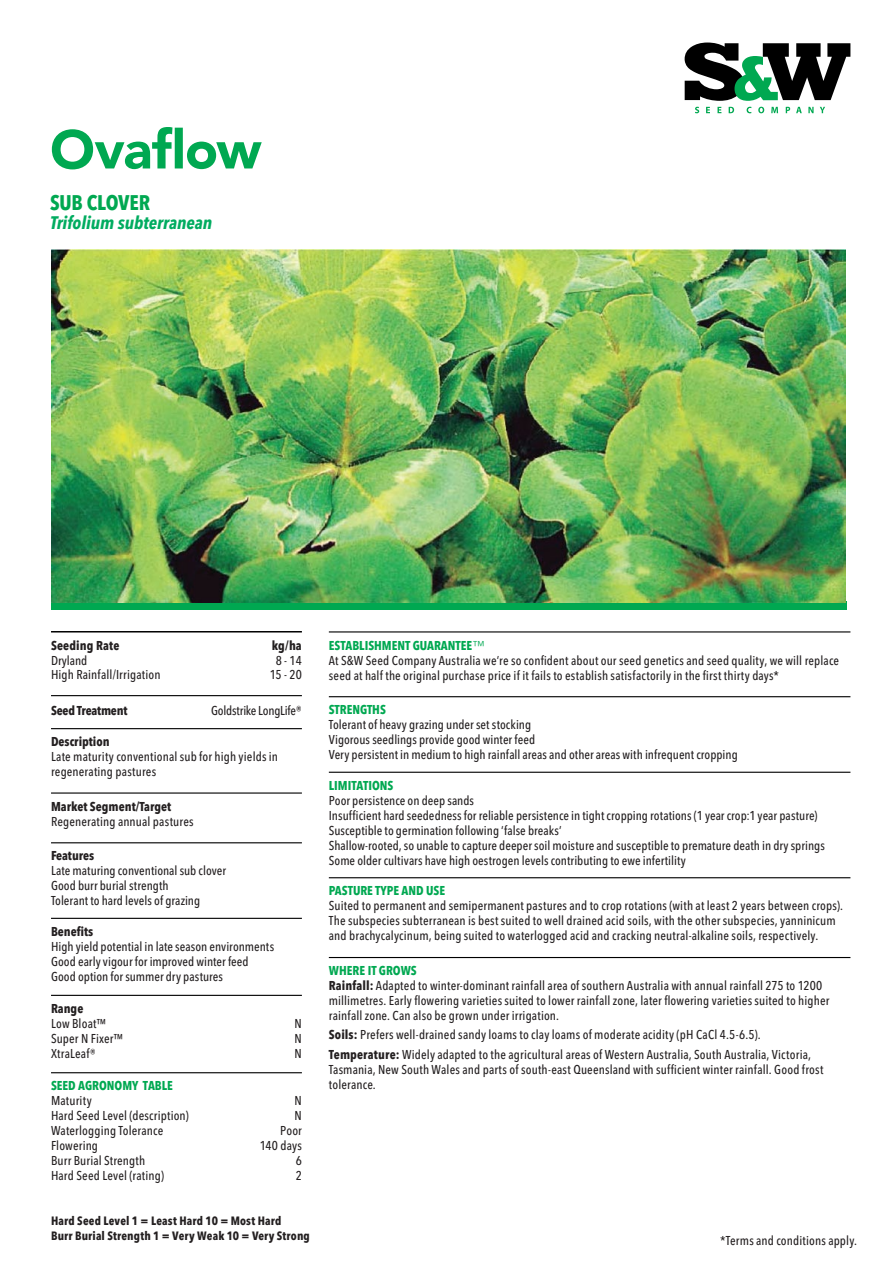
<style>
.page{position:relative;width:893px;height:1263px;background:#fff}
.page>*{position:absolute;margin:0;border:0;box-sizing:border-box;transform-origin:0 0}
.t1{font:900 54px "Avenir LT Pro";letter-spacing:-.015em;color:#00a851}
.t2{font:700 condensed 21px "Avenir Next LT Pro";letter-spacing:-.01em;color:#00a851}
.t3{font:italic 700 condensed 18px "Avenir Next LT Pro";letter-spacing:-.005em;color:#00ac60}
.t4{font:500 condensed 12.75px/15px "Avenir Next LT Pro";letter-spacing:.01em;color:#231f20}
.t5{font:700 condensed 12.75px "Avenir Next LT Pro";color:#231f20}
.t6{font:700 condensed 12.75px "Avenir Next LT Pro";color:#00a851}
.t7{font:500 condensed 12.75px "Avenir Next LT Pro";letter-spacing:-.015em;color:#231f20}
.t8{font:700 condensed 12.75px "Avenir Next LT Pro";letter-spacing:-.02em;color:#231f20}
.t9{font:700 condensed 12px/15px "Avenir Next LT Pro";letter-spacing:.015em;color:#231f20}
.s1{font-weight:700;color:#00a851}
.s2{font-family:"Avenir LT Pro";font-weight:300;font-stretch:normal;color:#00a851}
.s3{font-weight:700}
</style>
<div class="page">
<svg style="left:685px;top:43px;width:165px;height:58px"></svg>
<svg style="left:695px;top:107px;width:4px;height:6px"></svg>
<svg style="left:706px;top:107px;width:4px;height:6px"></svg>
<svg style="left:717px;top:107px;width:4px;height:6px"></svg>
<svg style="left:729px;top:107px;width:5px;height:6px"></svg>
<svg style="left:747px;top:107px;width:4px;height:6px"></svg>
<svg style="left:758px;top:107px;width:6px;height:6px"></svg>
<svg style="left:771px;top:107px;width:7px;height:6px"></svg>
<svg style="left:786px;top:107px;width:4px;height:6px"></svg>
<svg style="left:796px;top:107px;width:6px;height:6px"></svg>
<svg style="left:808px;top:107px;width:6px;height:6px"></svg>
<svg style="left:820px;top:107px;width:5px;height:6px"></svg>
<hr style="left:51px;top:631px;width:251px;height:1px;background:#000">
<hr style="left:51px;top:695px;width:251px;height:1px;background:#000">
<hr style="left:51px;top:728px;width:251px;height:1px;background:#000">
<hr style="left:51px;top:792px;width:251px;height:2px;background:#000">
<hr style="left:51px;top:842px;width:251px;height:1px;background:#000">
<hr style="left:51px;top:918px;width:251px;height:1px;background:#000">
<hr style="left:51px;top:995px;width:251px;height:1px;background:#000">
<hr style="left:329px;top:631px;width:521px;height:1px;background:#000">
<hr style="left:329px;top:696px;width:521px;height:1px;background:#000">
<hr style="left:329px;top:772px;width:521px;height:1px;background:#000">
<hr style="left:329px;top:877px;width:521px;height:1px;background:#000">
<hr style="left:329px;top:957px;width:521px;height:1px;background:#000">
<hr style="left:51px;top:1072px;width:251px;height:1px;background:#000">
<div style="left:51px;top:602px;width:795px;height:8px;background:#00a851"></div>
<img style="left:52px;top:249px;width:793px;height:353px">
<h1 class="t1" style="left:50px;top:117px;width:213px">Ovaflow</h1>
<h2 class="t2" style="left:50px;top:190px;width:102px">SUB CLOVER</h2>
<h3 class="t3" style="left:50px;top:212px;width:164px">Trifolium subterranean</h3>
<p class="t5" style="left:51px;top:637px;width:70px">Seeding Rate</p>
<p class="t5" style="left:272px;top:637px;width:32px">kg/ha</p>
<p class="t4" style="left:51px;top:652px;width:38px">Dryland</p>
<p class="t4" style="left:276px;top:652px;width:28px">8 - 14</p>
<p class="t4" style="left:51px;top:667px;width:111px">High Rainfall/Irrigation</p>
<p class="t4" style="left:270px;top:667px;width:33px">15 - 20</p>
<p class="t8" style="left:51px;top:703px;width:78px">Seed Treatment</p>
<p class="t7" style="left:211px;top:703px;width:92px">Goldstrike LongLife®</p>
<p class="t5" style="left:51px;top:733px;width:60px">Description</p>
<p class="t4" style="left:51px;top:749px;width:229px">Late maturity conventional sub for high yields in regenerating pastures</p>
<p class="t5" style="left:51px;top:798px;width:122px">Market Segment/Target</p>
<p class="t4" style="left:51px;top:814px;width:144px">Regenerating annual pastures</p>
<p class="t5" style="left:51px;top:848px;width:45px">Features</p>
<p class="t4" style="left:51px;top:863px;width:177px">Late maturing conventional sub clover<br>Good burr burial strength<br>Tolerant to hard levels of grazing</p>
<p class="t5" style="left:51px;top:923px;width:44px">Benefits</p>
<p class="t4" style="left:51px;top:939px;width:225px">High yield potential in late season environments<br>Good early vigour for improved winter feed<br>Good option for summer dry pastures</p>
<p class="t5" style="left:51px;top:1000px;width:34px">Range</p>
<p class="t4" style="left:51px;top:1016px;width:57px">Low Bloat™</p>
<p class="t4" style="left:295px;top:1016px;width:9px">N</p>
<p class="t4" style="left:51px;top:1031px;width:74px">Super N Fixer™</p>
<p class="t4" style="left:295px;top:1031px;width:9px">N</p>
<p class="t4" style="left:51px;top:1046px;width:46px">XtraLeaf®</p>
<p class="t4" style="left:295px;top:1046px;width:9px">N</p>
<p class="t4" style="left:329px;top:637px;width:512px"><span class="s1">ESTABLISHMENT GUARANTEE</span><span class="s2">™<br></span>At S&amp;W Seed Company Australia we’re so confident about our seed genetics and seed quality, we will replace seed at half the original purchase price if it fails to establish satisfactorily in the first thirty days*</p>
<p class="t6" style="left:329px;top:702px;width:59px">STRENGTHS</p>
<p class="t4" style="left:329px;top:717px;width:410px">Tolerant of heavy grazing under set stocking<br>Vigorous seedlings provide good winter feed<br>Very persistent in medium to high rainfall areas and other areas with infrequent cropping</p>
<p class="t6" style="left:329px;top:777px;width:66px">LIMITATIONS</p>
<p class="t4" style="left:329px;top:793px;width:497px">Poor persistence on deep sands<br>Insufficient hard seededness for reliable persistence in tight cropping rotations (1 year crop:1 year pasture)<br>Susceptible to germination following ‘false breaks’<br>Shallow-rooted, so unable to capture deeper soil moisture and susceptible to premature death in dry springs Some older cultivars have high oestrogen levels contributing to ewe infertility</p>
<p class="t6" style="left:329px;top:883px;width:118px">PASTURE TYPE AND USE</p>
<p class="t4" style="left:329px;top:898px;width:516px">Suited to permanent and semipermanent pastures and to crop rotations (with at least 2 years between crops).<br>The subspecies subterranean is best suited to well drained acid soils, with the other subspecies, yanninicum and brachycalycinum, being suited to waterlogged acid and cracking neutral-alkaline soils, respectively.</p>
<p class="t4" style="left:329px;top:963px;width:502px"><span class="s1">WHERE IT GROWS<br></span><span class="s3">Rainfall:</span> Adapted to winter-dominant rainfall area of southern Australia with annual rainfall 275 to 1200 millimetres. Early flowering varieties suited to lower rainfall zone, later flowering varieties suited to higher rainfall zone. Can also be grown under irrigation.</p>
<p class="t4" style="left:329px;top:1025px;width:484px;line-height:19.2px"><span class="s3">Soils:</span> Prefers well-drained sandy loams to clay loams of moderate acidity (pH CaCl 4.5-6.5).<br><span class="s3">Temperature:</span> Widely adapted to the agricultural areas of Western Australia, South Australia, Victoria,</p>
<p class="t4" style="left:329px;top:1061px;width:496px">Tasmania, New South Wales and parts of south-east Queensland with sufficient winter rainfall. Good frost</p>
<p class="t6" style="left:51px;top:1078px;width:123px">SEED AGRONOMY TABLE</p>
<p class="t4" style="left:329px;top:1076px;width:49px">tolerance.</p>
<p class="t4" style="left:51px;top:1093px;width:42px">Maturity</p>
<p class="t4" style="left:295px;top:1093px;width:9px">N</p>
<p class="t4" style="left:51px;top:1108px;width:139px">Hard Seed Level (description)</p>
<p class="t4" style="left:295px;top:1108px;width:9px">N</p>
<p class="t4" style="left:51px;top:1123px;width:114px">Waterlogging Tolerance</p>
<p class="t4" style="left:280px;top:1123px;width:23px">Poor</p>
<p class="t4" style="left:51px;top:1138px;width:49px">Flowering</p>
<p class="t4" style="left:260px;top:1138px;width:44px">140 days</p>
<p class="t4" style="left:51px;top:1153px;width:96px">Burr Burial Strength</p>
<p class="t4" style="left:296px;top:1153px;width:8px">6</p>
<p class="t4" style="left:51px;top:1168px;width:115px">Hard Seed Level (rating)</p>
<p class="t4" style="left:296px;top:1168px;width:8px">2</p>
<p class="t9" style="left:51px;top:1213px;width:260px">Hard Seed Level 1 = Least Hard 10 = Most Hard<br>Burr Burial Strength 1 = Very Weak 10 = Very Strong</p>
<p class="t4" style="left:720px;top:1233px;width:139px">*Terms and conditions apply.</p>
</div>
